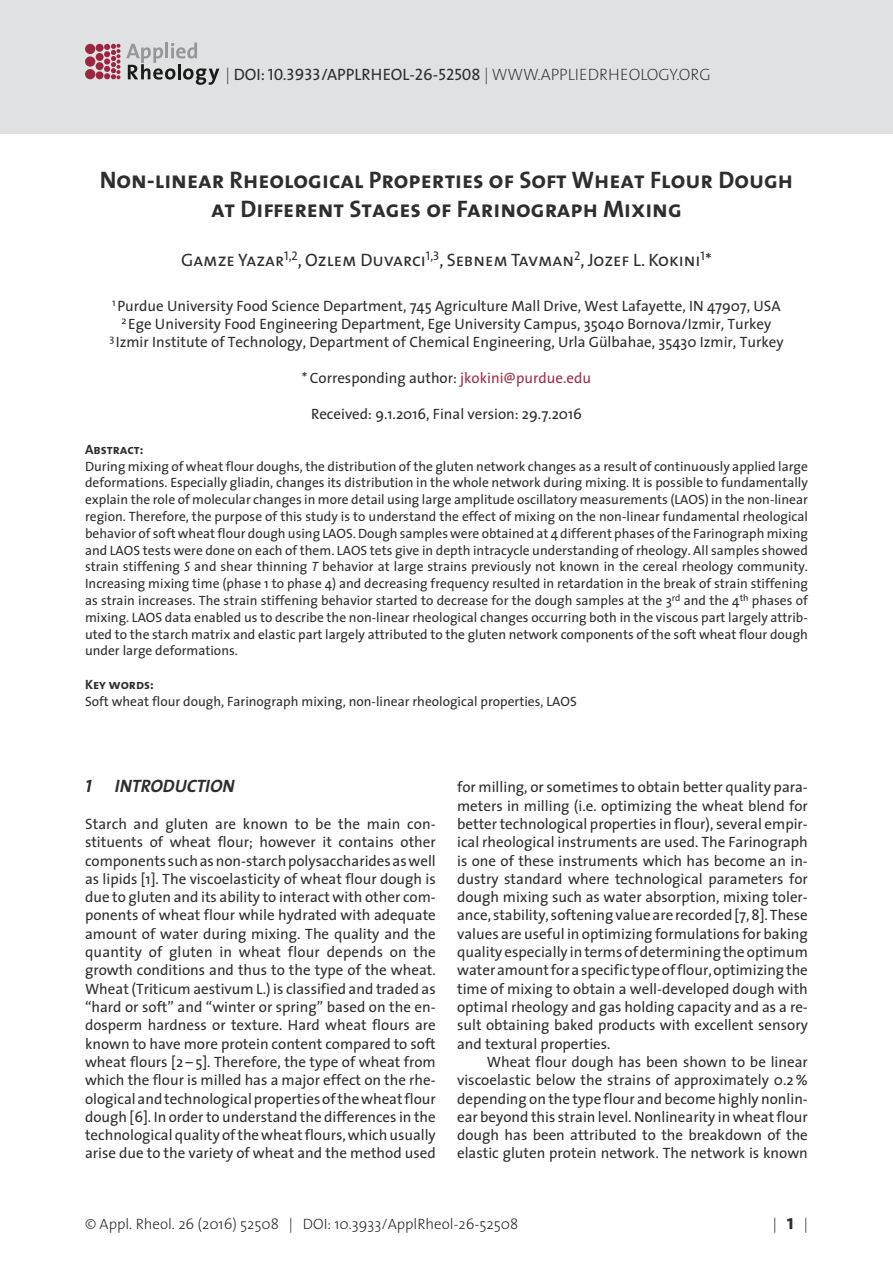
<style>
.page{position:relative;width:893px;height:1263px;background:#fff}
.page>*{position:absolute;margin:0;border:0;box-sizing:border-box;transform-origin:0 0}
.t1{font:24px/28.8px "The Sans Bold Caps";color:#2e2e2e;text-align:center}
.t2{font:18px "The Sans Caps";color:#2e2e2e}
.t3{font:italic 18px "The Sans Bold Caps";color:#2e2e2e}
.t4{font:16.5px "The Sans Caps";color:#2e2e2e}
.t5{font:15px/18.3px "The Sans";color:#2e2e2e;text-align:justify}
.t6{font:300 15px "The Sans";color:#2e2e2e}
.t7{font:13.5px/16.8px "The Sans";color:#2e2e2e}
.s1{font-family:"The Sans Extra Light Caps"}
.s2{color:#9c3046}
.s3{font-family:"The Sans Bold Caps"}
.s4{font-style:italic}
.s5{font-weight:700;font-size:21px}
</style>
<div class="page">
<div style="left:0;top:0;width:893px;height:134px;background:#e0e1e2"></div>
<div style="left:85px;top:44px;width:10px;height:10px;background:#9c2641;border-radius:50%"></div>
<div style="left:85px;top:56px;width:10px;height:11px;background:#9c2641;border-radius:50%"></div>
<div style="left:85px;top:69px;width:10px;height:10px;background:#9c2641;border-radius:50%"></div>
<div style="left:96px;top:44px;width:8px;height:8px;background:#9c2641;border-radius:50%"></div>
<div style="left:96px;top:53px;width:8px;height:8px;background:#9c2641;border-radius:50%"></div>
<div style="left:96px;top:62px;width:8px;height:8px;background:#9c2641;border-radius:50%"></div>
<div style="left:96px;top:71px;width:8px;height:8px;background:#9c2641;border-radius:50%"></div>
<svg style="left:104px;top:44px;width:16px;height:35px"></svg>
<svg style="left:126px;top:43px;width:93px;height:42px"></svg>
<hr style="left:178px;top:64px;width:3px;height:15px;background:#1a1a19">
<p class="t4" style="left:225px;top:69px;width:487px"><span class="s1">|</span> DOI: 10.3933/APPLRHEOL-26-52508 <span class="s1">| WWW.APPLIEDRHEOLOGY.ORG</span></p>
<p class="t1" style="left:100px;top:168px;width:695px">Non-linear Rheological Properties of Soft Wheat Flour Dough at Different Stages of Farinograph Mixing</p>
<p class="t2" style="left:181px;top:254px;width:532px">Gamze Yazar<sup>1,2</sup>, Ozlem Duvarci<sup>1,3</sup>, Sebnem Tavman<sup>2</sup>, Jozef L. Kokini<sup>1</sup>*</p>
<p class="t5" style="left:109px;top:298px;width:676px;text-align:center"><sup>1</sup>Purdue University Food Science Department, 745 Agriculture Mall Drive, West Lafayette, IN 47907, USA<br><sup>2</sup>Ege University Food Engineering Department, Ege University Campus, 35040 Bornova/Izmir, Turkey<br><sup>3</sup> Izmir Institute of Technology, Department of Chemical Engineering, Urla Gülbahae, 35430 Izmir, Turkey</p>
<p class="t5" style="left:302px;top:370px;width:291px">* Corresponding author: <span class="s2">jkokini@purdue.edu</span></p>
<p class="t5" style="left:311px;top:406px;width:272px">Received: 9.1.2016, Final version: 29.7.2016</p>
<p class="t7" style="left:85px;top:442px;width:724px"><span class="s3">Abstract:<br></span>During mixing of wheat flour doughs, the distribution of the gluten network changes as a result of continuously applied large deformations. Especially gliadin, changes its distribution in the whole network during mixing. It is possible to fundamentally explain the role of molecular changes in more detail using large amplitude oscillatory measurements (LAOS) in the non-linear region. Therefore, the purpose of this study is to understand the effect of mixing on the non-linear fundamental rheological behavior of soft wheat flour dough using LAOS. Dough samples were obtained at 4 different phases of the Farinograph mixing and LAOS tests were done on each of them. LAOS tets give in depth intracycle understanding of rheology. All samples showed strain stiffening <span class="s4">S</span> and shear thinning <span class="s4">T</span> behavior at large strains previously not known in the cereal rheology community.<br>Increasing mixing time (phase 1 to phase 4) and decreasing frequency resulted in retardation in the break of strain stiffening as strain increases. The strain stiffening behavior started to decrease for the dough samples at the 3<sup>rd</sup> and the 4<sup>th</sup> phases of mixing. LAOS data enabled us to describe the non-linear rheological changes occurring both in the viscous part largely attrib&shy;uted to the starch matrix and elastic part largely attributed to the gluten network components of the soft wheat flour dough under large deformations.</p>
<p class="t7" style="left:85px;top:677px;width:493px"><span class="s3">Key words:<br></span>Soft wheat flour dough, Farinograph mixing, non-linear rheological properties, LAOS</p>
<p class="t3" style="left:85px;top:780px;width:8px">1</p>
<p class="t3" style="left:115px;top:780px;width:121px">INTRODUCTION</p>
<p class="t5" style="left:85px;top:816px;width:352px">Starch and gluten are known to be the main con&shy;stituents of wheat flour; however it contains other components such as non-starch polysaccharides as well as lipids [1]. The viscoelasticity of wheat flour dough is due to gluten and its ability to interact with other com&shy;ponents of wheat flour while hydrated with adequate amount of water during mixing. The quality and the quantity of gluten in wheat flour depends on the growth conditions and thus to the type of the wheat.<br>Wheat (Triticum aestivum L.) is classified and traded as “hard or soft” and “winter or spring” based on the en&shy;dosperm hardness or texture. Hard wheat flours are known to have more protein content compared to soft wheat flours [2 – 5]. Therefore, the type of wheat from which the flour is milled has a major effect on the rhe&shy;ological and technological properties of the wheat flour dough [6]. In order to understand the differences in the technological quality of the wheat flours, which usually arise due to the variety of wheat and the method used</p>
<p class="t5" style="left:457px;top:780px;width:352px">for milling, or sometimes to obtain better quality para-</p>
<p class="t5" style="left:457px;top:798px;width:352px">meters in milling (i.e. optimizing the wheat blend for</p>
<p class="t5" style="left:457px;top:816px;width:352px">better technological properties in flour), several empir-</p>
<p class="t5" style="left:457px;top:834px;width:352px">ical rheological instruments are used. The Farinograph</p>
<p class="t5" style="left:457px;top:853px;width:352px">is one of these instruments which has become an in-</p>
<p class="t5" style="left:457px;top:871px;width:352px">dustry standard where technological parameters for</p>
<p class="t5" style="left:457px;top:889px;width:352px">dough mixing such as water absorption, mixing toler-</p>
<p class="t5" style="left:457px;top:908px;width:352px">ance, stability, softening value are recorded [7, 8]. These</p>
<p class="t5" style="left:457px;top:926px;width:352px">values are useful in optimizing formulations for baking</p>
<p class="t5" style="left:457px;top:944px;width:352px">quality especially in terms of determining the optimum</p>
<p class="t5" style="left:457px;top:963px;width:352px">water amount for a specific type of flour, optimizing the</p>
<p class="t5" style="left:457px;top:981px;width:352px">time of mixing to obtain a well-developed dough with</p>
<p class="t5" style="left:457px;top:999px;width:352px">optimal rheology and gas holding capacity and as a re-</p>
<p class="t5" style="left:457px;top:1017px;width:352px">sult obtaining baked products with excellent sensory</p>
<p class="t5" style="left:457px;top:1036px;width:155px">and textural properties.</p>
<p class="t5" style="left:487px;top:1054px;width:323px">Wheat flour dough has been shown to be linear</p>
<p class="t5" style="left:457px;top:1072px;width:352px">vis coelastic below the strains of approximately 0.2 %</p>
<p class="t5" style="left:457px;top:1091px;width:352px">depending on the type flour and become highly nonlin-</p>
<p class="t5" style="left:457px;top:1109px;width:352px">ear beyond this strain level. Nonlinearity in wheat flour</p>
<p class="t5" style="left:457px;top:1127px;width:352px">dough has been attributed to the breakdown of the</p>
<p class="t5" style="left:457px;top:1146px;width:352px">elastic gluten protein network. The network is known</p>
<p class="t6" style="left:85px;top:1218px;width:435px">© Appl. Rheol. 26 (2016) 52508 | DOI: 10.3933/ApplRheol-26-52508</p>
<p class="t6" style="left:773px;top:1218px;width:37px">| <span class="s5">1</span> |</p>
</div>
